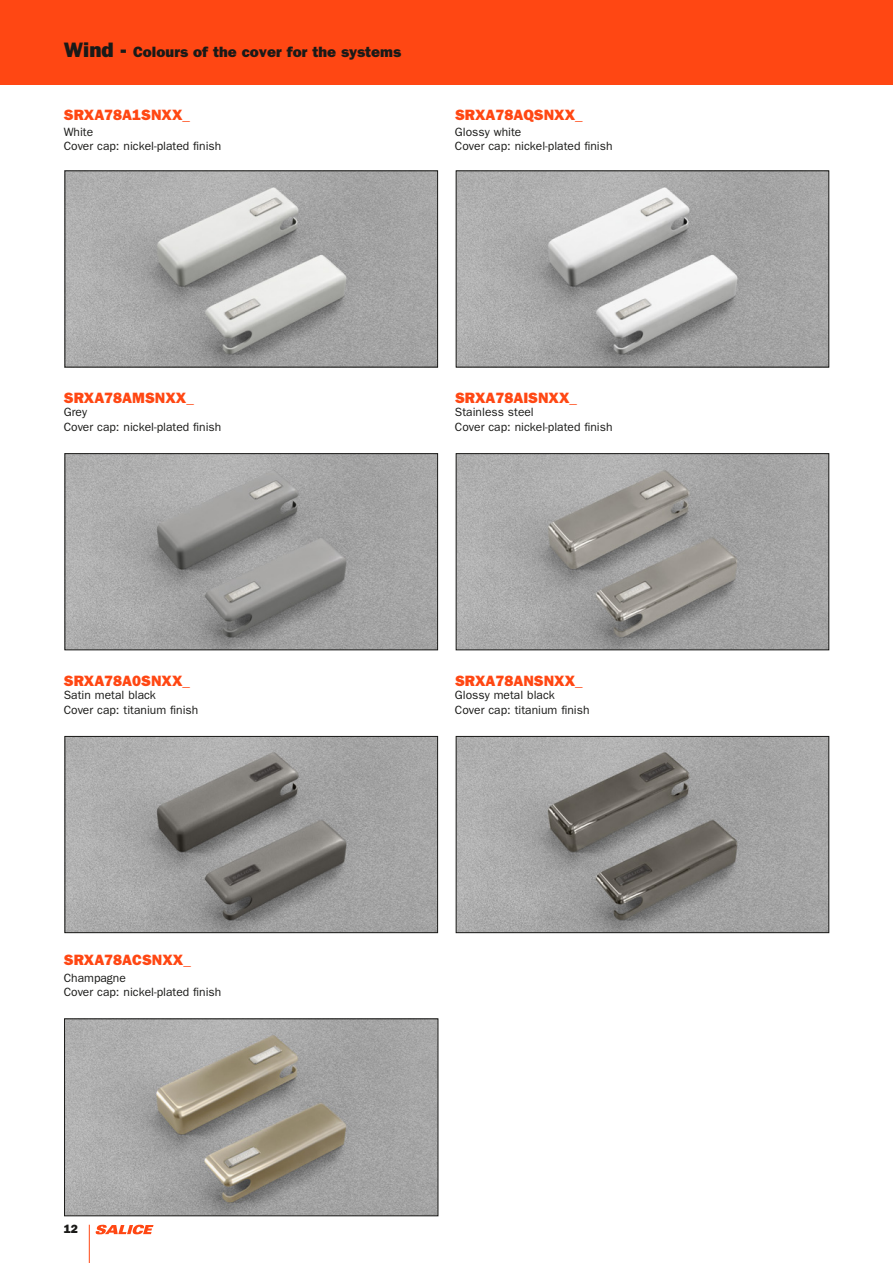
<style>
.page{position:relative;width:893px;height:1263px;background:#fff}
.page>*{position:absolute;margin:0;border:0;box-sizing:border-box;transform-origin:0 0}
.t1{font:15px "ITC Franklin Gothic Std Hvy";color:#ff4713}
.t2{font:15px "ITC Franklin Gothic Std Hvy";color:#1a1a18}
.t3{font:12px/14.4px "ITC Franklin Gothic Std";color:#1a1a18}
.t4{font:12px "ITC Franklin Gothic Std Hvy";color:#1a1a18}
.s1{font-size:21px}
</style>
<div class="page">
<div style="left:0;top:0;width:893px;height:85px;background:#ff4713"></div>
<img style="left:67px;top:172px;width:369px;height:193px">
<div style="left:65px;top:170px;width:373px;height:197px;border:1px solid #1a1a18"></div>
<img style="left:458px;top:172px;width:369px;height:193px">
<div style="left:456px;top:170px;width:373px;height:197px;border:1px solid #1a1a18"></div>
<img style="left:67px;top:455px;width:369px;height:193px">
<div style="left:65px;top:453px;width:373px;height:197px;border:1px solid #1a1a18"></div>
<img style="left:458px;top:455px;width:369px;height:193px">
<div style="left:456px;top:453px;width:373px;height:197px;border:1px solid #1a1a18"></div>
<img style="left:67px;top:738px;width:369px;height:193px">
<div style="left:65px;top:736px;width:373px;height:197px;border:1px solid #1a1a18"></div>
<img style="left:458px;top:738px;width:369px;height:193px">
<div style="left:456px;top:736px;width:373px;height:197px;border:1px solid #1a1a18"></div>
<img style="left:66px;top:1020px;width:370px;height:194px">
<div style="left:64px;top:1018px;width:374px;height:198px;border:1px solid #1a1a18"></div>
<hr style="left:89px;top:1225px;width:1px;height:38px;background:#ff4713">
<svg style="left:96px;top:1225px;width:58px;height:9px"></svg>
<p class="t2" style="left:64px;top:43px;width:339px"><span class="s1">Wind -</span> Colours of the cover for the systems</p>
<p class="t1" style="left:64px;top:106px;width:128px">SRXA78A1SNXX_</p>
<p class="t1" style="left:455px;top:106px;width:129px">SRXA78AQSNXX_</p>
<p class="t3" style="left:64px;top:125px;width:159px">White<br>Cover cap: nickel-plated finish</p>
<p class="t3" style="left:455px;top:125px;width:159px">Glossy white<br>Cover cap: nickel-plated finish</p>
<p class="t1" style="left:64px;top:389px;width:132px">SRXA78AMSNXX_</p>
<p class="t1" style="left:455px;top:389px;width:124px">SRXA78AISNXX_</p>
<p class="t3" style="left:64px;top:405px;width:159px">Grey<br>Cover cap: nickel-plated finish</p>
<p class="t3" style="left:455px;top:405px;width:159px">Stainless steel<br>Cover cap: nickel-plated finish</p>
<p class="t1" style="left:64px;top:671px;width:128px">SRXA78A0SNXX_</p>
<p class="t1" style="left:455px;top:671px;width:129px">SRXA78ANSNXX_</p>
<p class="t3" style="left:64px;top:688px;width:136px">Satin metal black<br>Cover cap: titanium finish</p>
<p class="t3" style="left:455px;top:688px;width:136px">Glossy metal black<br>Cover cap: titanium finish</p>
<p class="t1" style="left:64px;top:951px;width:129px">SRXA78ACSNXX_</p>
<p class="t3" style="left:64px;top:971px;width:159px">Champagne<br>Cover cap: nickel-plated finish</p>
<p class="t4" style="left:64px;top:1222px;width:16px">12</p>
</div>
